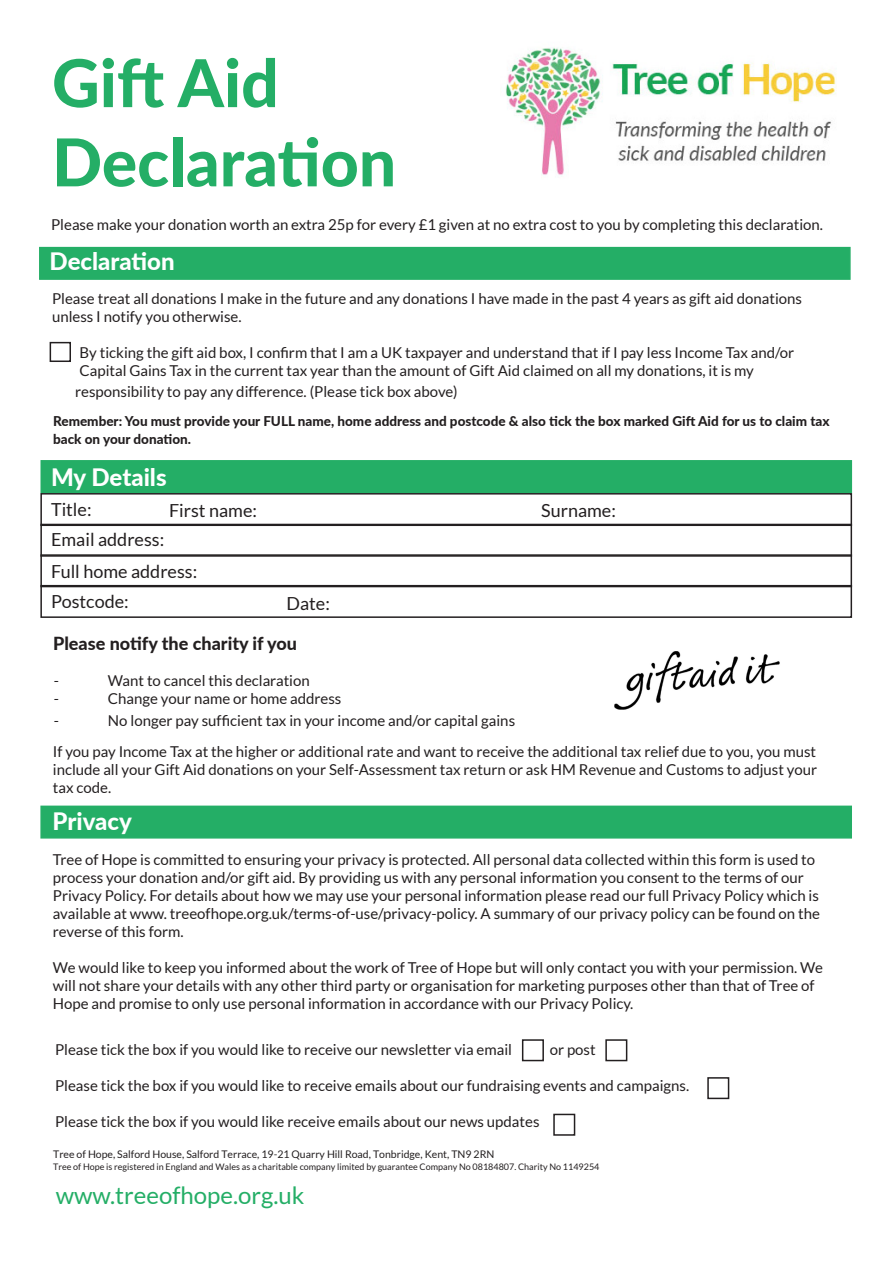
<style>
.page{position:relative;width:893px;height:1263px;background:#fff}
.page>*{position:absolute;margin:0;border:0;box-sizing:border-box;transform-origin:0 0}
.t1{font:800 66px/79.2px "Lato";color:#24ae66}
.t2{font:800 24px "Lato";color:#fff}
.t3{font:24px "Lato";color:#24ae66}
.t4{font:18px "Lato";color:#231f20}
.t5{font:800 18px "Lato";color:#231f20}
.t6{font:15px/18px "Lato";color:#231f20}
.t7{font:800 13.5px/18px "Lato";color:#231f20}
.t8{font:10.5px "Lato";color:#231f20}
.t9{font:9px "Lato";color:#231f20}
</style>
<div class="page">
<div style="left:40px;top:460px;width:812px;height:33px;background:#24ae66;border:2px solid #24ae66"></div>
<img style="left:505px;top:47px;width:331px;height:130px">
<div style="left:522px;top:1039px;width:22px;height:22px;border:2px solid #231f20"></div>
<div style="left:605px;top:1039px;width:22px;height:22px;border:2px solid #231f20"></div>
<div style="left:553px;top:1114px;width:22px;height:22px;border:2px solid #231f20"></div>
<div style="left:707px;top:1077px;width:22px;height:22px;border:2px solid #231f20"></div>
<div style="left:50px;top:342px;width:21px;height:20px;border:2px solid #231f20"></div>
<div style="left:40px;top:493px;width:812px;height:33px;border:2px solid #231f20"></div>
<div style="left:40px;top:554px;width:812px;height:33px;border:2px solid #231f20"></div>
<div style="left:40px;top:585px;width:812px;height:33px;border:2px solid #231f20"></div>
<div style="left:39px;top:247px;width:812px;height:33px;background:#24ae66;border:2px solid #24ae66"></div>
<div style="left:40px;top:805px;width:812px;height:33px;background:#24ae66;border:2px solid #24ae66"></div>
<img style="left:614px;top:651px;width:166px;height:59px">
<p class="t1" style="left:52px;top:41px;width:346px">Gift Aid<br>Declaration</p>
<p class="t6" style="left:51px;top:216px;width:773px">Please make your donation worth an extra 25p for every £1 given at no extra cost to you by completing this declaration.</p>
<p class="t2" style="left:50px;top:244px;width:127px">Declaration</p>
<p class="t6" style="left:52px;top:289px;width:752px">Please treat all donations I make in the future and any donations I have made in the past 4 years as gift aid donations unless I notify you otherwise.</p>
<p class="t6" style="left:80px;top:343px;width:716px">By ticking the gift aid box, I confirm that I am a UK taxpayer and understand that if I pay less Income Tax and/or<br>Capital Gains Tax in the current tax year than the amount of Gift Aid claimed on all my donations, it is my</p>
<p class="t6" style="left:75px;top:383px;width:384px">responsibility to pay any difference. (Please tick box above)</p>
<p class="t7" style="left:53px;top:411px;width:778px">Remember: You must provide your FULL name, home address and postcode &amp; also tick the box marked Gift Aid for us to claim tax back on your donation.</p>
<p class="t2" style="left:51px;top:459px;width:117px">My Details</p>
<p class="t4" style="left:51px;top:499px;width:42px">Title:</p>
<p class="t4" style="left:169px;top:500px;width:89px">First name:</p>
<p class="t4" style="left:541px;top:500px;width:76px">Surname:</p>
<p class="t4" style="left:51px;top:530px;width:115px">Email address:</p>
<p class="t4" style="left:51px;top:561px;width:148px">Full home address:</p>
<p class="t4" style="left:51px;top:591px;width:79px">Postcode:</p>
<p class="t4" style="left:287px;top:593px;width:45px">Date:</p>
<p class="t5" style="left:53px;top:630px;width:245px">Please notify the charity if you</p>
<p class="t6" style="left:54px;top:671px;width:7px">-</p>
<p class="t6" style="left:108px;top:671px;width:203px">Want to cancel this declaration</p>
<p class="t6" style="left:54px;top:689px;width:7px">-</p>
<p class="t6" style="left:108px;top:689px;width:235px">Change your name or home address</p>
<p class="t6" style="left:54px;top:711px;width:7px">-</p>
<p class="t6" style="left:108px;top:711px;width:409px">No longer pay sufficient tax in your income and/or capital gains</p>
<p class="t6" style="left:53px;top:743px;width:766px;text-align:justify">If you pay Income Tax at the higher or additional rate and want to receive the additional tax relief due to you, you must include all your Gift Aid donations on your Self-Assessment tax return or ask HM Revenue and Customs to adjust your tax code.</p>
<p class="t2" style="left:53px;top:803px;width:81px">Privacy</p>
<p class="t6" style="left:53px;top:851px;width:769px">Tree of Hope is committed to ensuring your privacy is protected. All personal data collected within this form is used to process your donation and/or gift aid. By providing us with any personal information you consent to the terms of our Privacy Policy. For details about how we may use your personal information please read our full Privacy Policy which is available at www. treeofhope.org.uk/terms-of-use/privacy-policy. A summary of our privacy policy can be found on the reverse of this form.</p>
<p class="t6" style="left:53px;top:959px;width:772px">We would like to keep you informed about the work of Tree of Hope but will only contact you with your permission. We will not share your details with any other third party or organisation for marketing purposes other than that of Tree of<br>Hope and promise to only use personal information in accordance with our Privacy Policy.</p>
<p class="t6" style="left:55px;top:1041px;width:459px">Please tick the box if you would like to receive our newsletter via email</p>
<p class="t6" style="left:550px;top:1041px;width:48px">or post</p>
<p class="t6" style="left:55px;top:1077px;width:636px">Please tick the box if you would like to receive emails about our fundraising events and campaigns.</p>
<p class="t6" style="left:55px;top:1113px;width:486px">Please tick the box if you would like receive emails about our news updates</p>
<p class="t8" style="left:53px;top:1149px;width:443px">Tree of Hope, Salford House, Salford Terrace, 19-21 Quarry Hill Road, Tonbridge, Kent, TN9 2RN</p>
<p class="t9" style="left:53px;top:1161px;width:548px">Tree of Hope is registered in England and Wales as a charitable company limited by guarantee Company No 08184807. Charity No 1149254</p>
<p class="t3" style="left:56px;top:1181px;width:250px">www.treeofhope.org.uk</p>
</div>
